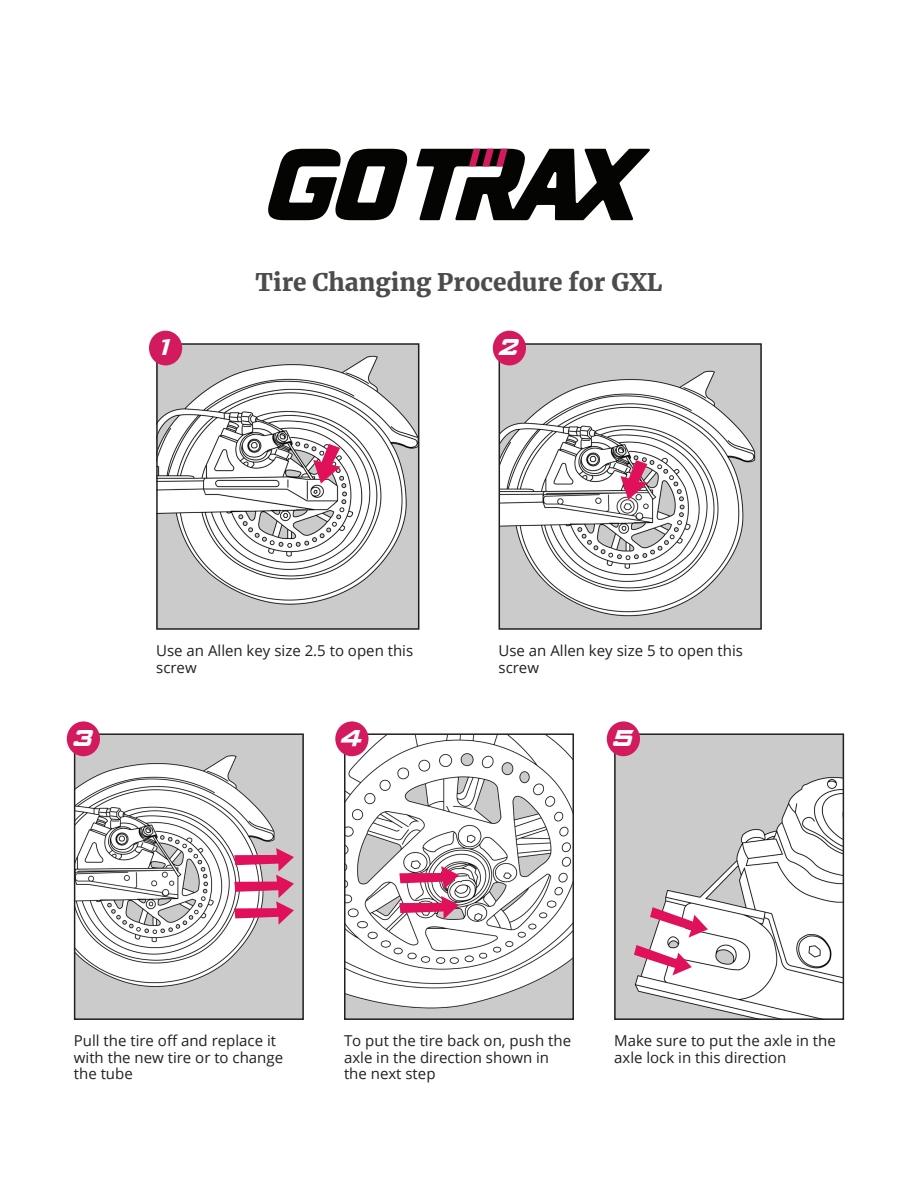
<style>
.page{position:relative;width:918px;height:1188px;background:#fff}
.page>*{position:absolute;margin:0;border:0;box-sizing:border-box;transform-origin:0 0}
.t1{font:900 24px "Merriweather";color:#4c4c4c}
.t2{font:italic 700 expanded 24px "Banque Gothique RR";color:#fff}
.t3{font:15px/16.5px "Open Sans";color:#231f20}
</style>
<div class="page">
<svg style="left:268px;top:149px;width:140px;height:71px"></svg>
<svg style="left:416px;top:149px;width:234px;height:71px"></svg>
<img style="left:77px;top:736px;width:224px;height:281px">
<div style="left:74px;top:733px;width:230px;height:287px;border:2px solid #231f20"></div>
<img style="left:347px;top:736px;width:224px;height:281px">
<div style="left:344px;top:733px;width:230px;height:287px;border:2px solid #231f20"></div>
<img style="left:617px;top:736px;width:224px;height:281px">
<div style="left:614px;top:733px;width:230px;height:287px;border:2px solid #231f20"></div>
<img style="left:159px;top:346px;width:257px;height:281px">
<div style="left:156px;top:343px;width:263px;height:287px;border:2px solid #231f20"></div>
<img style="left:502px;top:346px;width:257px;height:281px">
<div style="left:499px;top:343px;width:263px;height:287px;border:2px solid #231f20"></div>
<div style="left:149px;top:331px;width:33px;height:34px;background:#d41a5f;border-radius:50%"></div>
<div style="left:493px;top:331px;width:33px;height:34px;background:#d41a5f;border-radius:50%"></div>
<svg style="left:313px;top:444px;width:28px;height:40px"></svg>
<div style="left:67px;top:721px;width:33px;height:35px;background:#d41a5f;border-radius:50%"></div>
<div style="left:335px;top:721px;width:34px;height:35px;background:#d41a5f;border-radius:50%"></div>
<div style="left:607px;top:721px;width:33px;height:35px;background:#d41a5f;border-radius:50%"></div>
<svg style="left:620px;top:460px;width:28px;height:40px"></svg>
<svg style="left:234px;top:848px;width:60px;height:77px"></svg>
<svg style="left:650px;top:907px;width:58px;height:31px"></svg>
<svg style="left:399px;top:866px;width:60px;height:24px"></svg>
<svg style="left:634px;top:945px;width:58px;height:30px"></svg>
<svg style="left:399px;top:896px;width:60px;height:23px"></svg>
<h1 class="t1" style="left:255px;top:265px;width:409px">Tire Changing Procedure for GXL</h1>
<h1 class="t2" style="left:159px;top:332px;width:19px">1</h1>
<h1 class="t2" style="left:497px;top:332px;width:31px">2</h1>
<p class="t3" style="left:156px;top:642px;width:259px">Use an Allen key size 2.5 to open this screw</p>
<p class="t3" style="left:499px;top:642px;width:246px">Use an Allen key size 5 to open this screw</p>
<h1 class="t2" style="left:71px;top:722px;width:30px">3</h1>
<h1 class="t2" style="left:339px;top:722px;width:32px">4</h1>
<h1 class="t2" style="left:611px;top:722px;width:31px">5</h1>
<p class="t3" style="left:74px;top:1032px;width:211px">Pull the tire off and replace it with the new tire or to change the tube</p>
<p class="t3" style="left:344px;top:1032px;width:229px">To put the tire back on, push the axle in the direction shown in the next step</p>
<p class="t3" style="left:614px;top:1032px;width:223px">Make sure to put the axle in the axle lock in this direction</p>
</div>
